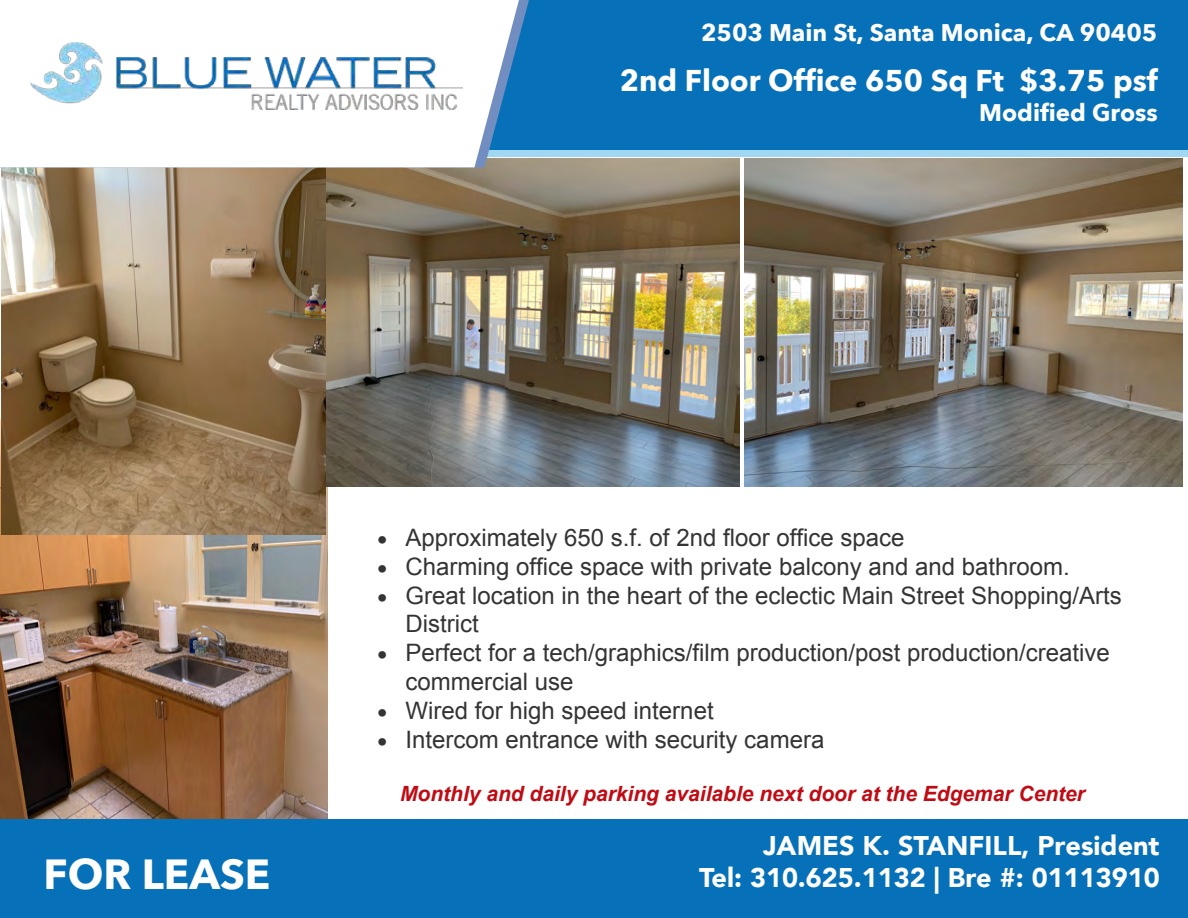
<style>
.page{position:relative;width:1188px;height:918px;background:#fff}
.page>*{position:absolute;margin:0;border:0;box-sizing:border-box;transform-origin:0 0}
.t1{font:700 42px "Avenir Next";color:#fff}
.t2{font:700 30px "Avenir Next";color:#fff}
.t3{font:900 27px "Avenir";color:#fff}
.t4{font:24px/28.8px "Arial";color:#343434}
.t5{font:700 24px "Avenir Next";color:#fff}
.t6{font:italic 700 21px "Arial";color:#c00b14}
.s1{font-style:inherit}
</style>
<div class="page">
<img style="left:0;top:420px;width:328px;height:400px">
<img style="left:745px;top:158px;width:437px;height:328px">
<img style="left:326px;top:159px;width:414px;height:328px">
<img style="left:1px;top:167px;width:325px;height:368px">
<div style="left:432px;top:0;width:756px;height:157px;background:#a0d8f4"></div>
<div style="left:0;top:820px;width:1188px;height:98px;background:#0670b8"></div>
<div style="left:449px;top:0;width:739px;height:149px;background:#0670b8"></div>
<svg style="left:251px;top:0;width:268px;height:167px"></svg>
<img style="left:30px;top:42px;width:432px;height:67px">
<p class="t5" style="left:701px;top:12px;width:458px">2503 Main S<span class="s1">t,</span> Santa Monica, CA 90405</p>
<p class="t2" style="left:620px;top:54px;width:540px">2nd Floor Office 650 Sq Ft $3.75 psf</p>
<p class="t5" style="left:979px;top:91px;width:180px">Modified Gross</p>
<p class="t4" style="left:378px;top:523px;width:528px">• Approximately 650 s.f. of 2nd floor office space</p>
<p class="t4" style="left:378px;top:552px;width:694px">• Charming office space with private balcony and and bathroom.</p>
<p class="t4" style="left:406px;top:581px;width:718px;text-indent:-28px">• Great location in the heart of the eclectic Main Street Shopping/Arts<br>District</p>
<p class="t4" style="left:406px;top:639px;width:706px;text-indent:-28px">• Perfect for a tech/graphics/film production/post production/creative commercial use</p>
<p class="t4" style="left:378px;top:696px;width:338px">• Wired for high speed internet</p>
<p class="t4" style="left:378px;top:725px;width:448px">• Intercom entrance with security camera</p>
<p class="t6" style="left:400px;top:780px;width:687px">Monthly and daily parking available next door at the Edgemar Center</p>
<p class="t3" style="left:763px;top:822px;width:398px">JAMES K. STANFILL, President</p>
<h1 class="t1" style="left:44px;top:847px;width:228px">FOR LEASE</h1>
<p class="t3" style="left:699px;top:855px;width:462px">Tel: 310.625.1132 | Bre #: 01113910</p>
</div>
